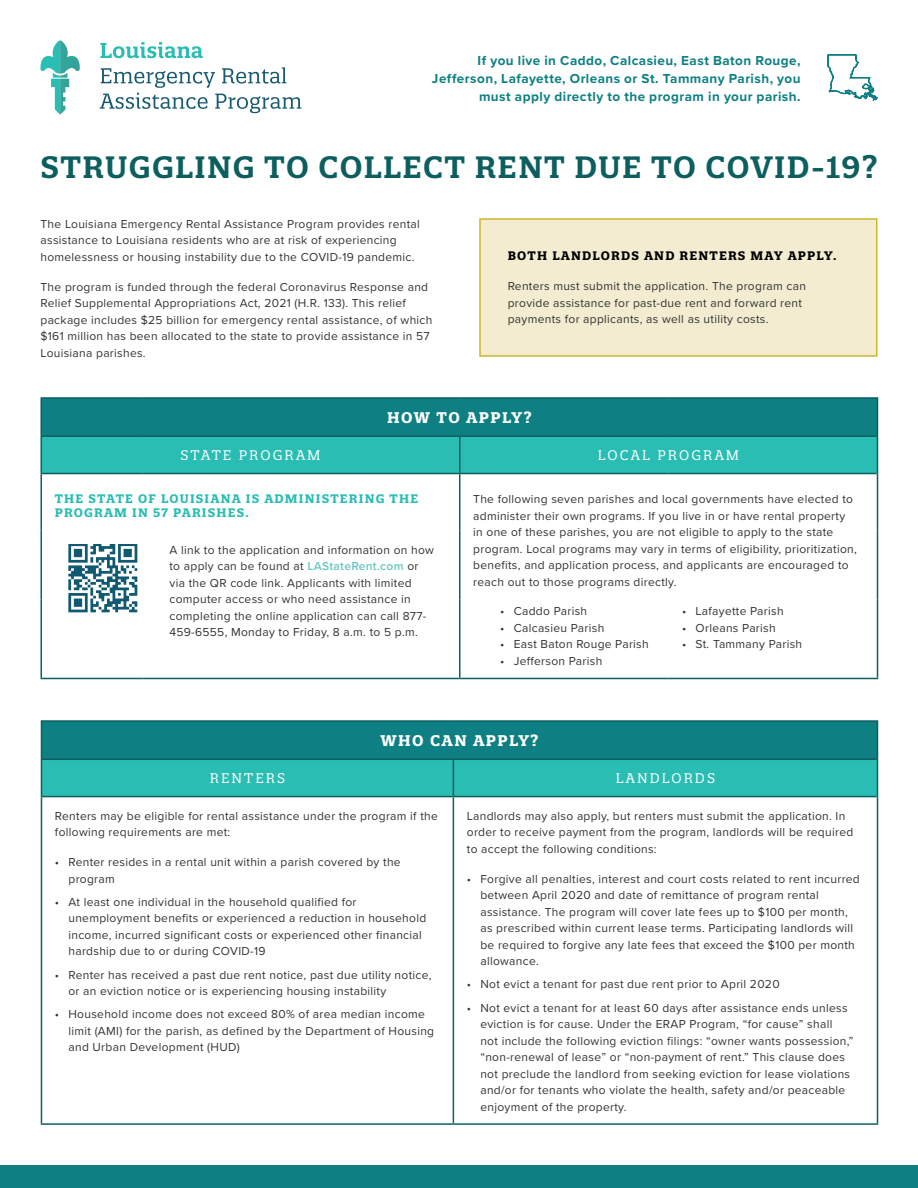
<style>
.page{position:relative;width:918px;height:1188px;background:#fff}
.page>*{position:absolute;margin:0;border:0;box-sizing:border-box;transform-origin:0 0}
.Paragraph_Style_6{font:600 30px "Quatro Slab";letter-spacing:.05em;color:#0d5f5f}
.Paragraph_Style_1{font:700 15px "Quatro Slab";letter-spacing:.095em;color:#fff}
.table_body{font:700 13.5px/18px "Proxima Nova";letter-spacing:.035em;color:#0e8083;text-align:right}
.Paragraph_Style_3{font:13.5px "Quatro Slab";letter-spacing:.15em;color:#fff}
.table_body-2{font:12px/16.5px "Proxima Nova";letter-spacing:.025em;color:#333}
.Required{font:700 12px/14.4px "Quatro Slab";letter-spacing:.1em;color:#2abdb3}
.Required-2{font:700 12px "Quatro Slab";letter-spacing:.1em;color:#000}
.s1{font-weight:600;color:#69c8c0}
</style>
<div class="page">
<div style="left:480px;top:219px;width:397px;height:137px;background:#f3ecd0"></div>
<div style="left:479px;top:218px;width:399px;height:139px;border:2px solid #cfb52c"></div>
<svg style="left:827px;top:54px;width:51px;height:48px"></svg>
<div style="left:0;top:1165px;width:918px;height:23px;background:#0e8083"></div>
<div style="left:41px;top:398px;width:837px;height:38px;background:#0e8083"></div>
<div style="left:42px;top:437px;width:835px;height:36px;background:#2abdb3"></div>
<hr style="left:40px;top:474px;width:2px;height:57px;background:#0d5f5f">
<hr style="left:459px;top:474px;width:1px;height:57px;background:#0d5f5f">
<hr style="left:877px;top:474px;width:1px;height:57px;background:#0d5f5f">
<hr style="left:40px;top:531px;width:2px;height:68px;background:#0d5f5f">
<hr style="left:459px;top:531px;width:1px;height:68px;background:#0d5f5f">
<hr style="left:877px;top:531px;width:1px;height:68px;background:#0d5f5f">
<hr style="left:40px;top:599px;width:2px;height:79px;background:#0d5f5f">
<hr style="left:459px;top:599px;width:1px;height:79px;background:#0d5f5f">
<hr style="left:877px;top:599px;width:1px;height:79px;background:#0d5f5f">
<hr style="left:40px;top:678px;width:102px;height:1px;background:#0d5f5f">
<hr style="left:142px;top:678px;width:318px;height:1px;background:#0d5f5f">
<hr style="left:460px;top:678px;width:209px;height:1px;background:#0d5f5f">
<hr style="left:669px;top:678px;width:209px;height:1px;background:#0d5f5f">
<hr style="left:40px;top:397px;width:102px;height:2px;background:#0d5f5f">
<hr style="left:40px;top:399px;width:2px;height:36px;background:#0d5f5f">
<hr style="left:142px;top:397px;width:318px;height:2px;background:#0d5f5f">
<hr style="left:460px;top:397px;width:209px;height:2px;background:#0d5f5f">
<hr style="left:669px;top:397px;width:209px;height:2px;background:#0d5f5f">
<hr style="left:40px;top:435px;width:102px;height:2px;background:#0d5f5f">
<hr style="left:40px;top:437px;width:2px;height:36px;background:#0d5f5f">
<hr style="left:142px;top:435px;width:318px;height:2px;background:#0d5f5f">
<hr style="left:460px;top:435px;width:209px;height:2px;background:#0d5f5f">
<hr style="left:669px;top:435px;width:208px;height:2px;background:#0d5f5f">
<hr style="left:40px;top:473px;width:102px;height:1px;background:#0d5f5f">
<hr style="left:142px;top:473px;width:318px;height:1px;background:#0d5f5f">
<hr style="left:460px;top:473px;width:209px;height:1px;background:#0d5f5f">
<hr style="left:669px;top:473px;width:208px;height:1px;background:#0d5f5f">
<hr style="left:877px;top:399px;width:1px;height:37px;background:#0d5f5f">
<hr style="left:459px;top:437px;width:1px;height:36px;background:#0d5f5f">
<hr style="left:877px;top:436px;width:1px;height:38px;background:#0d5f5f">
<img style="left:68px;top:544px;width:69px;height:68px">
<svg style="left:100px;top:42px;width:103px;height:16px"></svg>
<svg style="left:100px;top:67px;width:201px;height:46px"></svg>
<svg style="left:40px;top:40px;width:40px;height:75px"></svg>
<div style="left:41px;top:721px;width:837px;height:38px;background:#0e8083"></div>
<div style="left:42px;top:760px;width:835px;height:36px;background:#2abdb3"></div>
<hr style="left:41px;top:720px;width:412px;height:2px;background:#0d5f5f">
<hr style="left:41px;top:722px;width:1px;height:37px;background:#0d5f5f">
<hr style="left:453px;top:720px;width:425px;height:2px;background:#0d5f5f">
<hr style="left:41px;top:759px;width:412px;height:1px;background:#0d5f5f">
<hr style="left:41px;top:760px;width:1px;height:36px;background:#0d5f5f">
<hr style="left:453px;top:759px;width:424px;height:1px;background:#0d5f5f">
<hr style="left:41px;top:796px;width:412px;height:1px;background:#0d5f5f">
<hr style="left:453px;top:796px;width:424px;height:1px;background:#0d5f5f">
<hr style="left:877px;top:722px;width:1px;height:37px;background:#0d5f5f">
<hr style="left:453px;top:760px;width:1px;height:36px;background:#0d5f5f">
<hr style="left:877px;top:759px;width:1px;height:38px;background:#0d5f5f">
<hr style="left:41px;top:797px;width:1px;height:326px;background:#0d5f5f">
<hr style="left:453px;top:797px;width:1px;height:326px;background:#0d5f5f">
<hr style="left:877px;top:797px;width:1px;height:326px;background:#0d5f5f">
<hr style="left:41px;top:1123px;width:412px;height:2px;background:#0d5f5f">
<hr style="left:453px;top:1123px;width:425px;height:2px;background:#0d5f5f">
<p class="table_body" style="left:432px;top:51px;width:370px">If you live in Caddo, Calcasieu, East Baton Rouge,<br>Jefferson, Lafayette, Orleans or St. Tammany Parish, you must apply directly to the program in your parish.</p>
<p class="Paragraph_Style_6" style="left:40px;top:148px;width:839px">STRUGGLING TO COLLECT RENT DUE TO COVID-19?</p>
<p class="table_body-2" style="left:40px;top:215px;width:381px">The Louisiana Emergency Rental Assistance Program provides rental assistance to Louisiana residents who are at risk of experiencing homelessness or housing instability due to the COVID-19 pandemic.</p>
<p class="table_body-2" style="left:40px;top:278px;width:393px">The program is funded through the federal Coronavirus Response and Relief Supplemental Appropriations Act, 2021 (H.R. 133). This relief package includes $25 billion for emergency rental assistance, of which $161 million has been allocated to the state to provide assistance in 57<br>Louisiana parishes.</p>
<p class="Required-2" style="left:508px;top:249px;width:330px">BOTH LANDLORDS AND RENTERS MAY APPLY.</p>
<p class="table_body-2" style="left:508px;top:278px;width:300px">Renters must submit the application. The program can provide assistance for past-due rent and forward rent payments for applicants, as well as utility costs.</p>
<p class="Paragraph_Style_1" style="left:387px;top:408px;width:146px">HOW TO APPLY?</p>
<p class="Paragraph_Style_3" style="left:180px;top:447px;width:142px">STATE PROGRAM</p>
<p class="Paragraph_Style_3" style="left:598px;top:447px;width:143px">LOCAL PROGRAM</p>
<p class="Required" style="left:55px;top:491px;width:365px">THE STATE OF LOUISIANA IS ADMINISTERING THE<br>PROGRAM IN 57 PARISHES.</p>
<p class="table_body-2" style="left:473px;top:490px;width:385px">The following seven parishes and local governments have elected to administer their own programs. If you live in or have rental property in one of these parishes, you are not eligible to apply to the state program. Local programs may vary in terms of eligibility, prioritization, benefits, and application process, and applicants are encouraged to reach out to those programs directly.</p>
<p class="table_body-2" style="left:170px;top:541px;width:266px">A link to the application and information on how to apply can be found at <span class="s1">LAStateRent.com</span> or via the QR code link. Applicants with limited computer access or who need assistance in completing the online application can call 877- 459-6555, Monday to Friday, 8 a.m. to 5 p.m.</p>
<p class="table_body-2" style="left:500px;top:603px;width:88px">• Caddo Parish</p>
<p class="table_body-2" style="left:500px;top:619px;width:106px">• Calcasieu Parish</p>
<p class="table_body-2" style="left:500px;top:636px;width:150px">• East Baton Rouge Parish</p>
<p class="table_body-2" style="left:500px;top:652px;width:104px">• Jefferson Parish</p>
<p class="table_body-2" style="left:682px;top:603px;width:103px">• Lafayette Parish</p>
<p class="table_body-2" style="left:682px;top:619px;width:95px">• Orleans Parish</p>
<p class="table_body-2" style="left:682px;top:636px;width:122px">• St. Tammany Parish</p>
<p class="Paragraph_Style_1" style="left:380px;top:731px;width:160px">WHO CAN APPLY?</p>
<p class="Paragraph_Style_3" style="left:210px;top:770px;width:77px">RENTERS</p>
<p class="Paragraph_Style_3" style="left:616px;top:770px;width:101px">LANDLORDS</p>
<p class="table_body-2" style="left:55px;top:807px;width:384px">Renters may be eligible for rental assistance under the program if the following requirements are met:</p>
<p class="table_body-2" style="left:68px;top:853px;width:334px;text-indent:-14px">• Renter resides in a rental unit within a parish covered by the program</p>
<p class="table_body-2" style="left:68px;top:893px;width:359px;text-indent:-14px">• At least one individual in the household qualified for unemployment benefits or experienced a reduction in household income, incurred significant costs or experienced other financial hardship due to or during COVID-19</p>
<p class="table_body-2" style="left:68px;top:966px;width:365px;text-indent:-14px">• Renter has received a past due rent notice, past due utility notice, or an eviction notice or is experiencing housing instability</p>
<p class="table_body-2" style="left:68px;top:1006px;width:367px;text-indent:-14px">• Household income does not exceed 80% of area median income limit (AMI) for the parish, as defined by the Department of Housing and Urban Development (HUD)</p>
<p class="table_body-2" style="left:467px;top:807px;width:388px">Landlords may also apply, but renters must submit the application. In order to receive payment from the program, landlords will be required to accept the following conditions:</p>
<p class="table_body-2" style="left:480px;top:870px;width:381px;text-indent:-14px">• Forgive all penalties, interest and court costs related to rent incurred between April 2020 and date of remittance of program rental assistance. The program will cover late fees up to $100 per month, as prescribed within current lease terms. Participating landlords will be required to forgive any late fees that exceed the $100 per month allowance.</p>
<p class="table_body-2" style="left:467px;top:976px;width:314px">• Not evict a tenant for past due rent prior to April 2020</p>
<p class="table_body-2" style="left:480px;top:999px;width:375px;text-indent:-14px">• Not evict a tenant for at least 60 days after assistance ends unless eviction is for cause. Under the ERAP Program, “for cause” shall<br>not include the following eviction filings: “owner wants possession,” “non-renewal of lease” or “non-payment of rent.” This clause does not preclude the landlord from seeking eviction for lease violations and/or for tenants who violate the health, safety and/or peaceable enjoyment of the property.</p>
</div>
